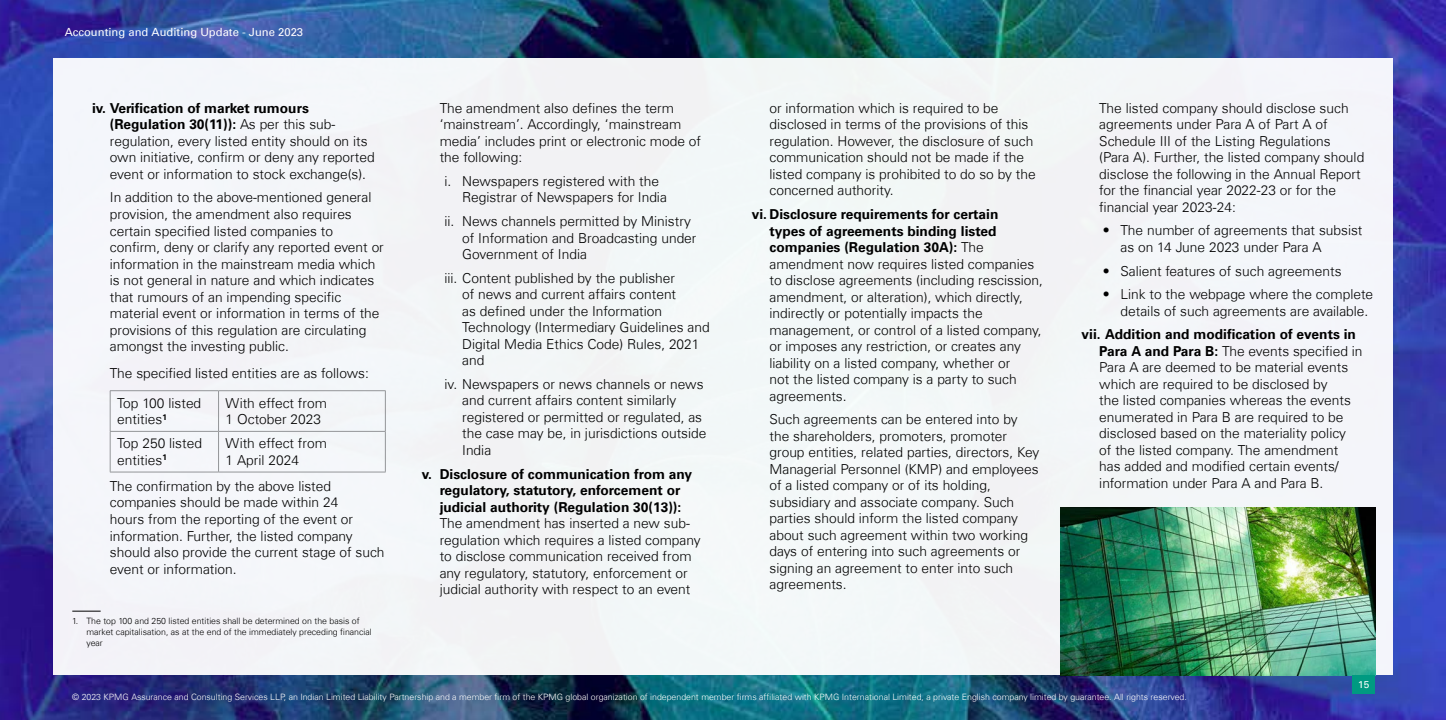
<style>
.page{position:relative;width:1446px;height:720px;background:#fff}
.page>*{position:absolute;margin:0;border:0;box-sizing:border-box;transform-origin:0 0}
.t1{font:300 13.75px/16.5px "Universfor KPMG";color:#000}
.t2{font:700 13.75px/16.5px "Universfor KPMG";color:#000;text-align:center}
.t3{font:11.25px "Universfor KPMG";color:#fff}
.t4{font:10px "Universfor KPMG";color:#fff}
.t5{font:300 8.75px "Universfor KPMG";color:#fff}
.t6{font:300 8.75px/10.5px "Universfor KPMG";color:#000}
.s1{font-weight:700}
</style>
<div class="page">
<img style="left:0;top:0;width:1446px;height:719px">
<div style="left:53px;top:58px;width:1340px;height:617px;background:#f3f6f8"></div>
<hr style="left:110px;top:390px;width:109px;height:1px;background:#939598">
<hr style="left:110px;top:391px;width:1px;height:40px;background:#939598">
<hr style="left:219px;top:390px;width:167px;height:1px;background:#939598">
<hr style="left:218px;top:391px;width:1px;height:40px;background:#939598">
<hr style="left:385px;top:391px;width:1px;height:40px;background:#939598">
<hr style="left:110px;top:431px;width:109px;height:1px;background:#939598">
<hr style="left:110px;top:431px;width:1px;height:40px;background:#939598">
<hr style="left:219px;top:431px;width:167px;height:1px;background:#939598">
<hr style="left:218px;top:431px;width:1px;height:40px;background:#939598">
<hr style="left:385px;top:431px;width:1px;height:40px;background:#939598">
<hr style="left:110px;top:471px;width:109px;height:1px;background:#939598">
<hr style="left:219px;top:471px;width:167px;height:1px;background:#939598">
<img style="left:1060px;top:507px;width:315px;height:168px">
<svg style="left:72px;top:610px;width:29px;height:1px"></svg>
<div style="left:1352px;top:675px;width:23px;height:18px;background:#009a81"></div>
<p class="t3" style="left:65px;top:26px;width:240px">Accounting and Auditing Update - June 2023</p>
<p class="t1" style="left:110px;top:100px;width:266px;text-indent:-18px"><span class="s1">iv. Verification of market rumours (Regulation 30(11)):</span> As per this sub&shy;regulation, every listed entity should on its own initiative, confirm or deny any reported event or information to stock exchange(s).</p>
<p class="t1" style="left:110px;top:189px;width:275px">In addition to the above-mentioned general provision, the amendment also requires certain specified listed companies to confirm, deny or clarify any reported event or information in the mainstream media which is not general in nature and which indicates that rumours of an impending specific material event or information in terms of the provisions of this regulation are circulating amongst the investing public.</p>
<p class="t1" style="left:117px;top:358px;width:253px;line-height:29.5px;text-indent:-7px">The specified listed entities are as follows:<br>Top 100 listed</p>
<p class="t1" style="left:117px;top:411px;width:51px">entities<sup>1</sup></p>
<p class="t1" style="left:226px;top:394px;width:103px">With effect from<br>1 October 2023</p>
<p class="t1" style="left:117px;top:435px;width:86px">Top 250 listed entities<sup>1</sup></p>
<p class="t1" style="left:226px;top:435px;width:103px">With effect from<br>1 April 2024</p>
<p class="t1" style="left:110px;top:477px;width:276px">The confirmation by the above listed companies should be made within 24<br>hours from the reporting of the event or information. Further, the listed company should also provide the current stage of such event or information.</p>
<p class="t6" style="left:86px;top:616px;width:287px;text-indent:-14px">1. The top 100 and 250 listed entities shall be determined on the basis of market capitalisation, as at the end of the immediately preceding financial year</p>
<p class="t1" style="left:440px;top:100px;width:263px">The amendment also defines the term ‘mainstream’. Accordingly, ‘mainstream media’ includes print or electronic mode of the following:</p>
<p class="t1" style="left:462px;top:173px;width:206px;text-indent:-18px">i. Newspapers registered with the<br>Registrar of Newspapers for India</p>
<p class="t1" style="left:462px;top:213px;width:236px;text-indent:-18px">ii. News channels permitted by Ministry of Information and Broadcasting under<br>Government of India</p>
<p class="t1" style="left:462px;top:269px;width:249px;text-indent:-18px">iii. Content published by the publisher<br>of news and current affairs content<br>as defined under the Information<br>Technology (Intermediary Guidelines and<br>Digital Media Ethics Code) Rules, 2021 and</p>
<p class="t1" style="left:462px;top:375px;width:246px;text-indent:-18px">iv. Newspapers or news channels or news and current affairs content similarly registered or permitted or regulated, as the case may be, in jurisdictions outside India</p>
<p class="t2" style="left:422px;top:465px;width:272px">v. Disclosure of communication from any regulatory, statutory, enforcement or judicial authority (Regulation 30(13)):</p>
<p class="t1" style="left:440px;top:514px;width:263px">The amendment has inserted a new sub&shy;regulation which requires a listed company to disclose communication received from any regulatory, statutory, enforcement or judicial authority with respect to an event</p>
<p class="t1" style="left:769px;top:100px;width:268px">or information which is required to be disclosed in terms of the provisions of this regulation. However, the disclosure of such communication should not be made if the listed company is prohibited to do so by the concerned authority.</p>
<p class="t1" style="left:769px;top:206px;width:275px;text-indent:-18px"><span class="s1">vi. Disclosure requirements for certain<br>types of agreements binding listed companies (Regulation 30A):</span> The amendment now requires listed companies to disclose agreements (including rescission, amendment, or alteration), which directly, indirectly or potentially impacts the management, or control of a listed company, or imposes any restriction, or creates any liability on a listed company, whether or<br>not the listed company is a party to such agreements.</p>
<p class="t1" style="left:769px;top:411px;width:271px">Such agreements can be entered into by the shareholders, promoters, promoter group entities, related parties, directors, Key Managerial Personnel (KMP) and employees of a listed company or of its holding, subsidiary and associate company. Such parties should inform the listed company about such agreement within two working days of entering into such agreements or signing an agreement to enter into such agreements.</p>
<p class="t1" style="left:1099px;top:100px;width:266px">The listed company should disclose such agreements under Para A of Part A of Schedule III of the Listing Regulations<br>(Para A). Further, the listed company should disclose the following in the Annual Report for the financial year 2022-23 or for the financial year 2023-24:</p>
<p class="t1" style="left:1120px;top:222px;width:243px;text-indent:-18px">• The number of agreements that subsist as on 14 June 2023 under Para A</p>
<p class="t1" style="left:1103px;top:262px;width:240px">• Salient features of such agreements</p>
<p class="t1" style="left:1120px;top:286px;width:254px;text-indent:-18px">• Link to the webpage where the complete details of such agreements are available.</p>
<p class="t1" style="left:1099px;top:326px;width:265px;text-indent:-18px"><span class="s1">vii. Addition and modification of events in Para A and Para B:</span> The events specified in Para A are deemed to be material events which are required to be disclosed by<br>the listed companies whereas the events enumerated in Para B are required to be disclosed based on the materiality policy<br>of the listed company. The amendment has added and modified certain events/ information under Para A and Para B.</p>
<p class="t4" style="left:1358px;top:678px;width:12px">15</p>
<p class="t5" style="left:72px;top:691px;width:1116px">© 2023 KPMG Assurance and Consulting Services LLP, an Indian Limited Liability Partnership and a member firm of the KPMG global organization of independent member firms affiliated with KPMG International Limited, a private English company limited by guarantee. All rights reserved.</p>
</div>
